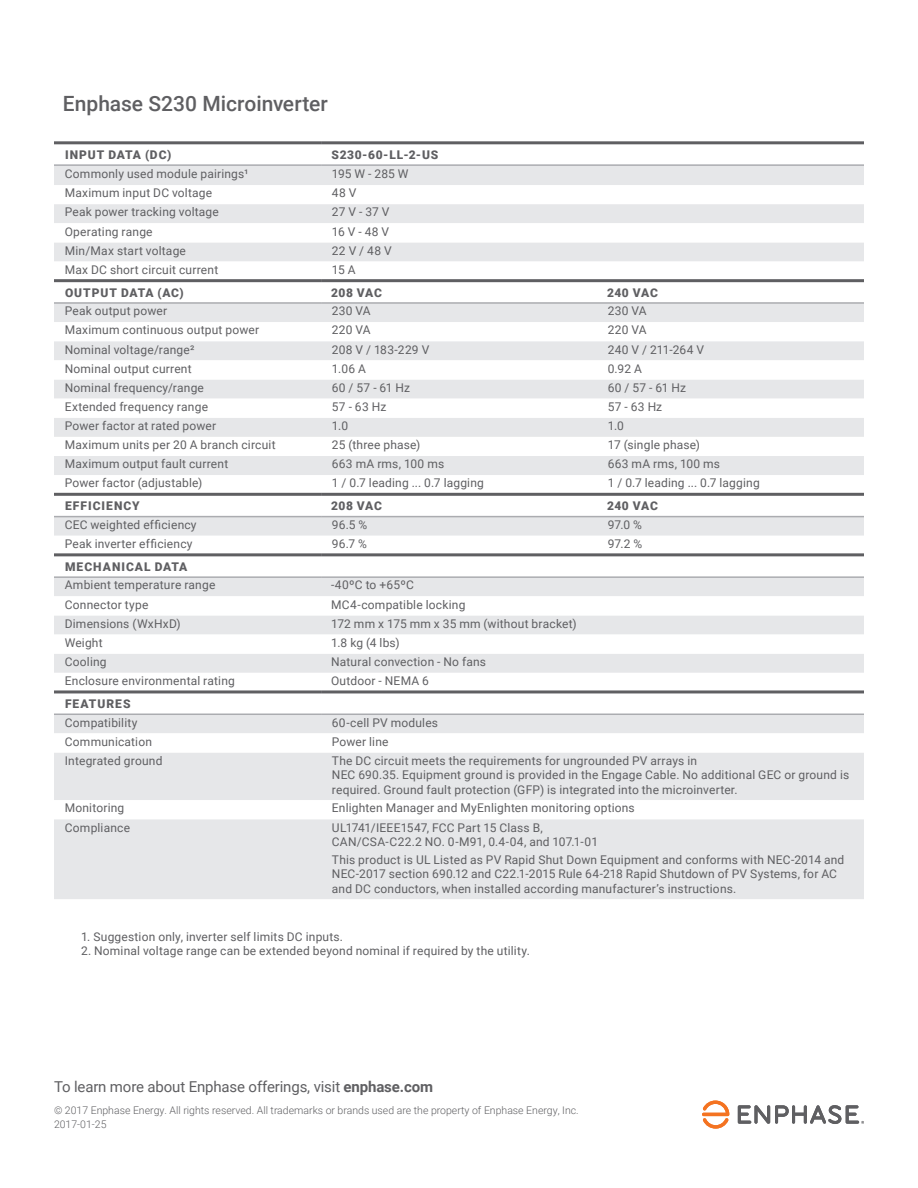
<style>
.page{position:relative;width:918px;height:1188px;background:#fff}
.page>*{position:absolute;margin:0;border:0;box-sizing:border-box;transform-origin:0 0}
.DS-Back_Product_Name{font:500 21px "Roboto";color:#5f5f62}
.DS-Call_to_action{font:15px "Roboto";letter-spacing:-.01em;color:#5f5f62}
.DS-Table_cell{font:12px/14.4px "Roboto";letter-spacing:.015em;color:#5f5f62}
.DS-Table_headrow{font:900 12px "Roboto";letter-spacing:.07em;color:#5f5f62}
.DS-Legal_mousetype{font:300 10.5px/13.5px "Roboto";color:#5f5f62}
.s1{font-weight:700}
</style>
<div class="page">
<svg style="left:54px;top:144px;width:810px;height:1px"></svg>
<div style="left:54px;top:166px;width:810px;height:733px;background:#e6e7e9"></div>
<svg style="left:54px;top:185px;width:810px;height:94px"></svg>
<svg style="left:54px;top:282px;width:810px;height:537px"></svg>
<hr style="left:54px;top:493px;width:267px;height:3px;background:#5f5f62">
<hr style="left:54px;top:553px;width:267px;height:3px;background:#5f5f62">
<hr style="left:54px;top:576px;width:267px;height:2px;background:#abacb0">
<hr style="left:321px;top:576px;width:276px;height:2px;background:#abacb0">
<hr style="left:597px;top:576px;width:267px;height:2px;background:#abacb0">
<hr style="left:321px;top:279px;width:276px;height:3px;background:#5f5f62">
<hr style="left:597px;top:279px;width:267px;height:3px;background:#5f5f62">
<hr style="left:321px;top:493px;width:276px;height:3px;background:#5f5f62">
<hr style="left:597px;top:493px;width:267px;height:3px;background:#5f5f62">
<hr style="left:321px;top:553px;width:276px;height:3px;background:#5f5f62">
<hr style="left:597px;top:553px;width:267px;height:3px;background:#5f5f62">
<hr style="left:321px;top:302px;width:276px;height:2px;background:#abacb0">
<hr style="left:597px;top:302px;width:267px;height:2px;background:#abacb0">
<hr style="left:321px;top:516px;width:276px;height:1px;background:#abacb0">
<hr style="left:597px;top:516px;width:267px;height:1px;background:#abacb0">
<hr style="left:54px;top:141px;width:267px;height:3px;background:#5f5f62">
<hr style="left:54px;top:279px;width:267px;height:3px;background:#5f5f62">
<hr style="left:321px;top:141px;width:276px;height:3px;background:#5f5f62">
<hr style="left:597px;top:141px;width:267px;height:3px;background:#5f5f62">
<hr style="left:321px;top:164px;width:276px;height:2px;background:#abacb0">
<hr style="left:597px;top:164px;width:267px;height:2px;background:#abacb0">
<hr style="left:54px;top:164px;width:267px;height:2px;background:#abacb0">
<hr style="left:54px;top:302px;width:267px;height:2px;background:#abacb0">
<hr style="left:54px;top:516px;width:267px;height:1px;background:#abacb0">
<hr style="left:321px;top:690px;width:276px;height:3px;background:#5f5f62">
<hr style="left:597px;top:690px;width:267px;height:3px;background:#5f5f62">
<hr style="left:321px;top:714px;width:276px;height:1px;background:#abacb0">
<hr style="left:597px;top:714px;width:267px;height:1px;background:#abacb0">
<hr style="left:54px;top:690px;width:267px;height:3px;background:#5f5f62">
<hr style="left:54px;top:714px;width:267px;height:1px;background:#abacb0">
<svg style="left:702px;top:1101px;width:27px;height:28px"></svg>
<svg style="left:738px;top:1105px;width:126px;height:19px"></svg>
<p class="DS-Back_Product_Name" style="left:63px;top:89px;width:267px">Enphase S230 Microinverter</p>
<p class="DS-Table_headrow" style="left:65px;top:146px;width:108px">INPUT DATA (DC)</p>
<p class="DS-Table_headrow" style="left:331px;top:146px;width:109px">S230-60-LL-2-US</p>
<p class="DS-Table_cell" style="left:65px;top:166px;width:185px">Commonly used module pairings¹</p>
<p class="DS-Table_cell" style="left:332px;top:166px;width:78px">195 W - 285 W</p>
<p class="DS-Table_cell" style="left:65px;top:185px;width:149px">Maximum input DC voltage</p>
<p class="DS-Table_cell" style="left:332px;top:185px;width:26px">48 V</p>
<p class="DS-Table_cell" style="left:65px;top:205px;width:156px">Peak power tracking voltage</p>
<p class="DS-Table_cell" style="left:332px;top:205px;width:59px">27 V - 37 V</p>
<p class="DS-Table_cell" style="left:65px;top:224px;width:89px">Operating range</p>
<p class="DS-Table_cell" style="left:332px;top:224px;width:59px">16 V - 48 V</p>
<p class="DS-Table_cell" style="left:65px;top:243px;width:123px">Min/Max start voltage</p>
<p class="DS-Table_cell" style="left:332px;top:243px;width:61px">22 V / 48 V</p>
<p class="DS-Table_cell" style="left:65px;top:262px;width:155px">Max DC short circuit current</p>
<p class="DS-Table_cell" style="left:332px;top:262px;width:25px">15 A</p>
<p class="DS-Table_headrow" style="left:65px;top:284px;width:120px">OUTPUT DATA (AC)</p>
<p class="DS-Table_headrow" style="left:331px;top:284px;width:52px">208 VAC</p>
<p class="DS-Table_headrow" style="left:607px;top:284px;width:52px">240 VAC</p>
<p class="DS-Table_cell" style="left:65px;top:303px;width:104px">Peak output power</p>
<p class="DS-Table_cell" style="left:332px;top:303px;width:40px">230 VA</p>
<p class="DS-Table_cell" style="left:608px;top:303px;width:40px">230 VA</p>
<p class="DS-Table_cell" style="left:65px;top:323px;width:196px">Maximum continuous output power</p>
<p class="DS-Table_cell" style="left:332px;top:323px;width:40px">220 VA</p>
<p class="DS-Table_cell" style="left:608px;top:323px;width:40px">220 VA</p>
<p class="DS-Table_cell" style="left:65px;top:342px;width:131px">Nominal voltage/range²</p>
<p class="DS-Table_cell" style="left:332px;top:342px;width:99px">208 V / 183-229 V</p>
<p class="DS-Table_cell" style="left:608px;top:342px;width:98px">240 V / 211-264 V</p>
<p class="DS-Table_cell" style="left:65px;top:361px;width:128px">Nominal output current</p>
<p class="DS-Table_cell" style="left:332px;top:361px;width:36px">1.06 A</p>
<p class="DS-Table_cell" style="left:608px;top:361px;width:36px">0.92 A</p>
<p class="DS-Table_cell" style="left:65px;top:380px;width:141px">Nominal frequency/range</p>
<p class="DS-Table_cell" style="left:332px;top:380px;width:80px">60 / 57 - 61 Hz</p>
<p class="DS-Table_cell" style="left:608px;top:380px;width:80px">60 / 57 - 61 Hz</p>
<p class="DS-Table_cell" style="left:65px;top:399px;width:145px">Extended frequency range</p>
<p class="DS-Table_cell" style="left:332px;top:399px;width:56px">57 - 63 Hz</p>
<p class="DS-Table_cell" style="left:608px;top:399px;width:56px">57 - 63 Hz</p>
<p class="DS-Table_cell" style="left:65px;top:418px;width:153px">Power factor at rated power</p>
<p class="DS-Table_cell" style="left:332px;top:418px;width:18px">1.0</p>
<p class="DS-Table_cell" style="left:608px;top:418px;width:18px">1.0</p>
<p class="DS-Table_cell" style="left:65px;top:437px;width:212px">Maximum units per 20 A branch circuit</p>
<p class="DS-Table_cell" style="left:332px;top:437px;width:90px">25 (three phase)</p>
<p class="DS-Table_cell" style="left:608px;top:437px;width:94px">17 (single phase)</p>
<p class="DS-Table_cell" style="left:65px;top:456px;width:165px">Maximum output fault current</p>
<p class="DS-Table_cell" style="left:332px;top:456px;width:114px">663 mA rms, 100 ms</p>
<p class="DS-Table_cell" style="left:608px;top:456px;width:114px">663 mA rms, 100 ms</p>
<p class="DS-Table_cell" style="left:65px;top:476px;width:139px">Power factor (adjustable)</p>
<p class="DS-Table_cell" style="left:332px;top:476px;width:154px">1 / 0.7 leading ... 0.7 lagging</p>
<p class="DS-Table_cell" style="left:608px;top:476px;width:154px">1 / 0.7 leading ... 0.7 lagging</p>
<p class="DS-Table_headrow" style="left:65px;top:498px;width:76px">EFFICIENCY</p>
<p class="DS-Table_headrow" style="left:331px;top:498px;width:52px">208 VAC</p>
<p class="DS-Table_headrow" style="left:607px;top:498px;width:52px">240 VAC</p>
<p class="DS-Table_cell" style="left:65px;top:517px;width:133px">CEC weighted efficiency</p>
<p class="DS-Table_cell" style="left:332px;top:517px;width:37px">96.5 %</p>
<p class="DS-Table_cell" style="left:608px;top:517px;width:36px">97.0 %</p>
<p class="DS-Table_cell" style="left:65px;top:536px;width:129px">Peak inverter efficiency</p>
<p class="DS-Table_cell" style="left:332px;top:536px;width:37px">96.7 %</p>
<p class="DS-Table_cell" style="left:608px;top:536px;width:36px">97.2 %</p>
<p class="DS-Table_headrow" style="left:65px;top:558px;width:124px">MECHANICAL DATA</p>
<p class="DS-Table_cell" style="left:65px;top:578px;width:152px">Ambient temperature range</p>
<p class="DS-Table_cell" style="left:331px;top:578px;width:84px">-40ºC to +65ºC</p>
<p class="DS-Table_cell" style="left:65px;top:597px;width:85px">Connector type</p>
<p class="DS-Table_cell" style="left:331px;top:597px;width:136px">MC4-compatible locking</p>
<p class="DS-Table_cell" style="left:65px;top:616px;width:118px">Dimensions (WxHxD)</p>
<p class="DS-Table_cell" style="left:331px;top:616px;width:247px">172 mm x 175 mm x 35 mm (without bracket)</p>
<p class="DS-Table_cell" style="left:65px;top:635px;width:39px">Weight</p>
<p class="DS-Table_cell" style="left:331px;top:635px;width:70px">1.8 kg (4 lbs)</p>
<p class="DS-Table_cell" style="left:65px;top:654px;width:43px">Cooling</p>
<p class="DS-Table_cell" style="left:331px;top:654px;width:156px">Natural convection - No fans</p>
<p class="DS-Table_cell" style="left:65px;top:673px;width:172px">Enclosure environmental rating</p>
<p class="DS-Table_cell" style="left:331px;top:673px;width:99px">Outdoor - NEMA 6</p>
<p class="DS-Table_headrow" style="left:65px;top:695px;width:67px">FEATURES</p>
<p class="DS-Table_cell" style="left:65px;top:715px;width:74px">Compatibility</p>
<p class="DS-Table_cell" style="left:332px;top:715px;width:108px">60-cell PV modules</p>
<p class="DS-Table_cell" style="left:65px;top:734px;width:89px">Communication</p>
<p class="DS-Table_cell" style="left:332px;top:734px;width:58px">Power line</p>
<p class="DS-Table_cell" style="left:65px;top:753px;width:99px">Integrated ground</p>
<p class="DS-Table_cell" style="left:332px;top:753px;width:367px">The DC circuit meets the requirements for ungrounded PV arrays in</p>
<p class="DS-Table_cell" style="left:332px;top:767px;width:519px">NEC 690.35. Equipment ground is provided in the Engage Cable. No additional GEC or ground is required. Ground fault protection (GFP) is integrated into the microinverter.</p>
<p class="DS-Table_cell" style="left:65px;top:801px;width:61px">Monitoring</p>
<p class="DS-Table_cell" style="left:332px;top:801px;width:304px">Enlighten Manager and MyEnlighten monitoring options</p>
<p class="DS-Table_cell" style="left:65px;top:820px;width:67px">Compliance</p>
<p class="DS-Table_cell" style="left:332px;top:820px;width:268px">UL1741/IEEE1547, FCC Part 15 Class B,<br>CAN/CSA-C22.2 NO. 0-M91, 0.4-04, and 107.1-01</p>
<p class="DS-Table_cell" style="left:332px;top:852px;width:514px">This product is UL Listed as PV Rapid Shut Down Equipment and conforms with NEC-2014 and<br>NEC-2017 section 690.12 and C22.1-2015 Rule 64-218 Rapid Shutdown of PV Systems, for AC and DC conductors, when installed according manufacturer’s instructions.</p>
<p class="DS-Table_cell" style="left:81px;top:929px;width:264px">1. Suggestion only, inverter self limits DC inputs.</p>
<p class="DS-Table_cell" style="left:81px;top:943px;width:450px">2. Nominal voltage range can be extended beyond nominal if required by the utility.</p>
<p class="DS-Call_to_action" style="left:54px;top:1076px;width:381px">To learn more about Enphase offerings, visit <span class="s1">enphase.com</span></p>
<p class="DS-Legal_mousetype" style="left:54px;top:1103px;width:526px">© 2017 Enphase Energy. All rights reserved. All trademarks or brands used are the property of Enphase Energy, Inc.<br>2017-01-25</p>
</div>
